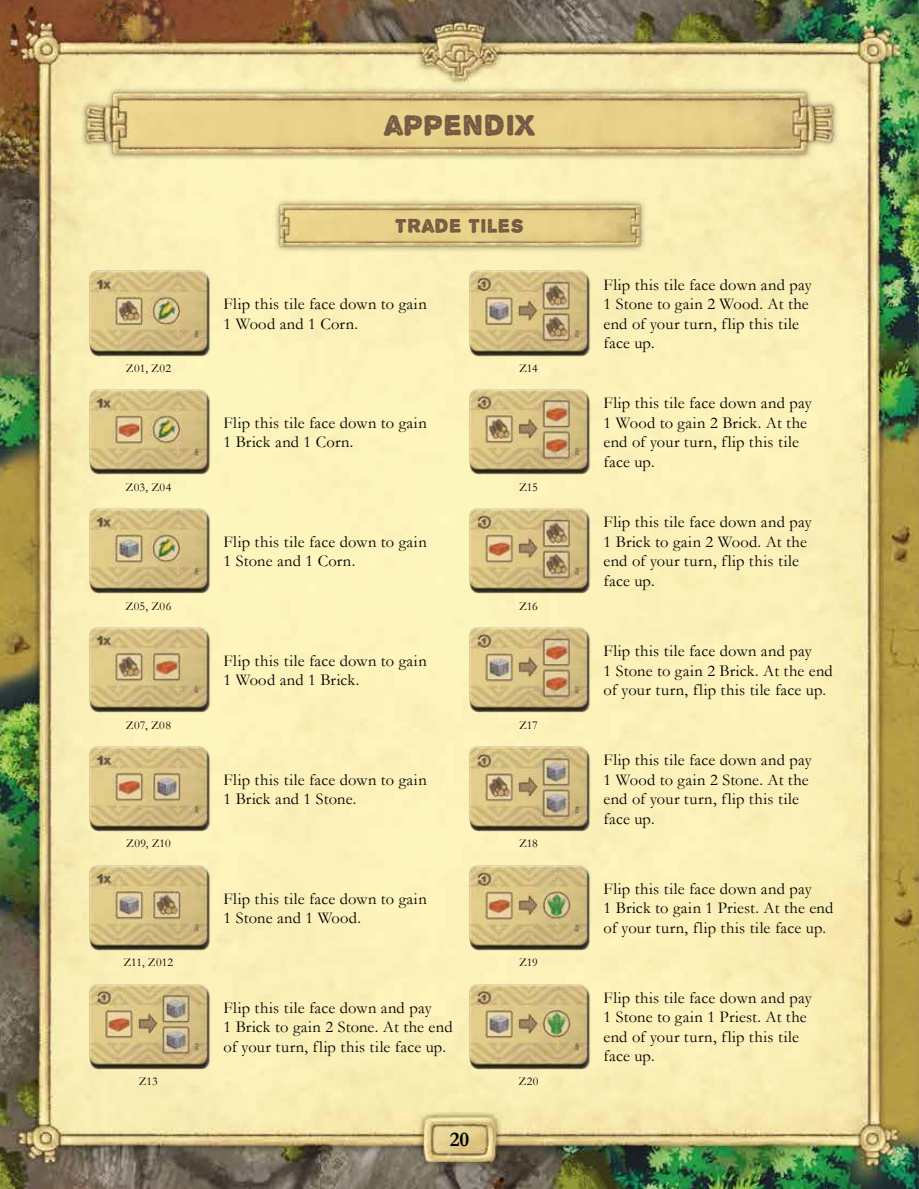
<style>
.page{position:relative;width:919px;height:1189px;background:#fff}
.page>*{position:absolute;margin:0;border:0;box-sizing:border-box;transform-origin:0 0}
.t1{font:31.5px "Alpha Echo";letter-spacing:.015em;color:#755b43}
.t2{font:21px "Alpha Echo";letter-spacing:.02em;color:#755b43}
.t3{font:700 21px "Garamond";color:#000}
.t4{font:16.5px/19.5px "Garamond";letter-spacing:.015em;color:#000}
.t5{font:12px "Garamond";letter-spacing:.01em;color:#000}
</style>
<div class="page">
<img style="left:0;top:0;width:918px;height:1188px">
<img style="left:273px;top:197px;width:373px;height:56px">
<img style="left:89px;top:270px;width:126px;height:86px">
<img style="left:469px;top:270px;width:126px;height:86px">
<img style="left:89px;top:389px;width:126px;height:86px">
<img style="left:469px;top:389px;width:126px;height:86px">
<img style="left:89px;top:508px;width:126px;height:86px">
<img style="left:469px;top:508px;width:126px;height:86px">
<img style="left:89px;top:627px;width:126px;height:86px">
<img style="left:469px;top:627px;width:126px;height:86px">
<img style="left:89px;top:745px;width:126px;height:86px">
<img style="left:469px;top:745px;width:126px;height:86px">
<img style="left:89px;top:864px;width:126px;height:86px">
<img style="left:469px;top:864px;width:126px;height:86px">
<img style="left:89px;top:983px;width:126px;height:86px">
<img style="left:469px;top:983px;width:126px;height:86px">
<img style="left:79px;top:85px;width:761px;height:76px">
<h1 class="t1" style="left:384px;top:107px;width:151px">APPENDIX</h1>
<p class="t2" style="left:395px;top:213px;width:131px">TRADE TILES</p>
<p class="t4" style="left:223px;top:293px;width:205px">Flip this tile face down to gain<br>1 Wood and 1 Corn.</p>
<p class="t5" style="left:126px;top:360px;width:47px">Z01, Z02</p>
<p class="t5" style="left:519px;top:360px;width:20px">Z14</p>
<p class="t4" style="left:223px;top:412px;width:205px">Flip this tile face down to gain<br>1 Brick and 1 Corn.</p>
<p class="t5" style="left:125px;top:478px;width:47px">Z03, Z04</p>
<p class="t5" style="left:519px;top:478px;width:20px">Z15</p>
<p class="t4" style="left:223px;top:531px;width:205px">Flip this tile face down to gain<br>1 Stone and 1 Corn.</p>
<p class="t5" style="left:125px;top:597px;width:47px">Z05, Z06</p>
<p class="t5" style="left:519px;top:597px;width:20px">Z16</p>
<p class="t4" style="left:603px;top:274px;width:209px">Flip this tile face down and pay<br>1 Stone to gain 2 Wood. At the end of your turn, flip this tile face up.</p>
<p class="t4" style="left:603px;top:393px;width:209px">Flip this tile face down and pay<br>1 Wood to gain 2 Brick. At the end of your turn, flip this tile face up.</p>
<p class="t4" style="left:603px;top:512px;width:209px">Flip this tile face down and pay<br>1 Brick to gain 2 Wood. At the end of your turn, flip this tile face up.</p>
<p class="t4" style="left:223px;top:650px;width:205px">Flip this tile face down to gain<br>1 Wood and 1 Brick.</p>
<p class="t4" style="left:603px;top:640px;width:231px">Flip this tile face down and pay<br>1 Stone to gain 2 Brick. At the end of your turn, flip this tile face up.</p>
<p class="t5" style="left:126px;top:716px;width:47px">Z07, Z08</p>
<p class="t5" style="left:519px;top:716px;width:20px">Z17</p>
<p class="t4" style="left:223px;top:769px;width:205px">Flip this tile face down to gain<br>1 Brick and 1 Stone.</p>
<p class="t5" style="left:126px;top:835px;width:46px">Z09, Z10</p>
<p class="t5" style="left:519px;top:835px;width:20px">Z18</p>
<p class="t4" style="left:603px;top:749px;width:209px">Flip this tile face down and pay<br>1 Wood to gain 2 Stone. At the end of your turn, flip this tile face up.</p>
<p class="t5" style="left:123px;top:954px;width:51px">Z11, Z012</p>
<p class="t5" style="left:139px;top:1072px;width:20px">Z13</p>
<p class="t4" style="left:223px;top:887px;width:205px">Flip this tile face down to gain<br>1 Stone and 1 Wood.</p>
<p class="t4" style="left:603px;top:878px;width:231px">Flip this tile face down and pay<br>1 Brick to gain 1 Priest. At the end of your turn, flip this tile face up.</p>
<p class="t5" style="left:519px;top:954px;width:20px">Z19</p>
<p class="t4" style="left:223px;top:997px;width:230px">Flip this tile face down and pay<br>1 Brick to gain 2 Stone. At the end of your turn, flip this tile face up.</p>
<p class="t4" style="left:603px;top:987px;width:209px">Flip this tile face down and pay<br>1 Stone to gain 1 Priest. At the end of your turn, flip this tile face up.</p>
<p class="t3" style="left:449px;top:1124px;width:21px">20</p>
<p class="t5" style="left:518px;top:1072px;width:22px">Z20</p>
</div>
